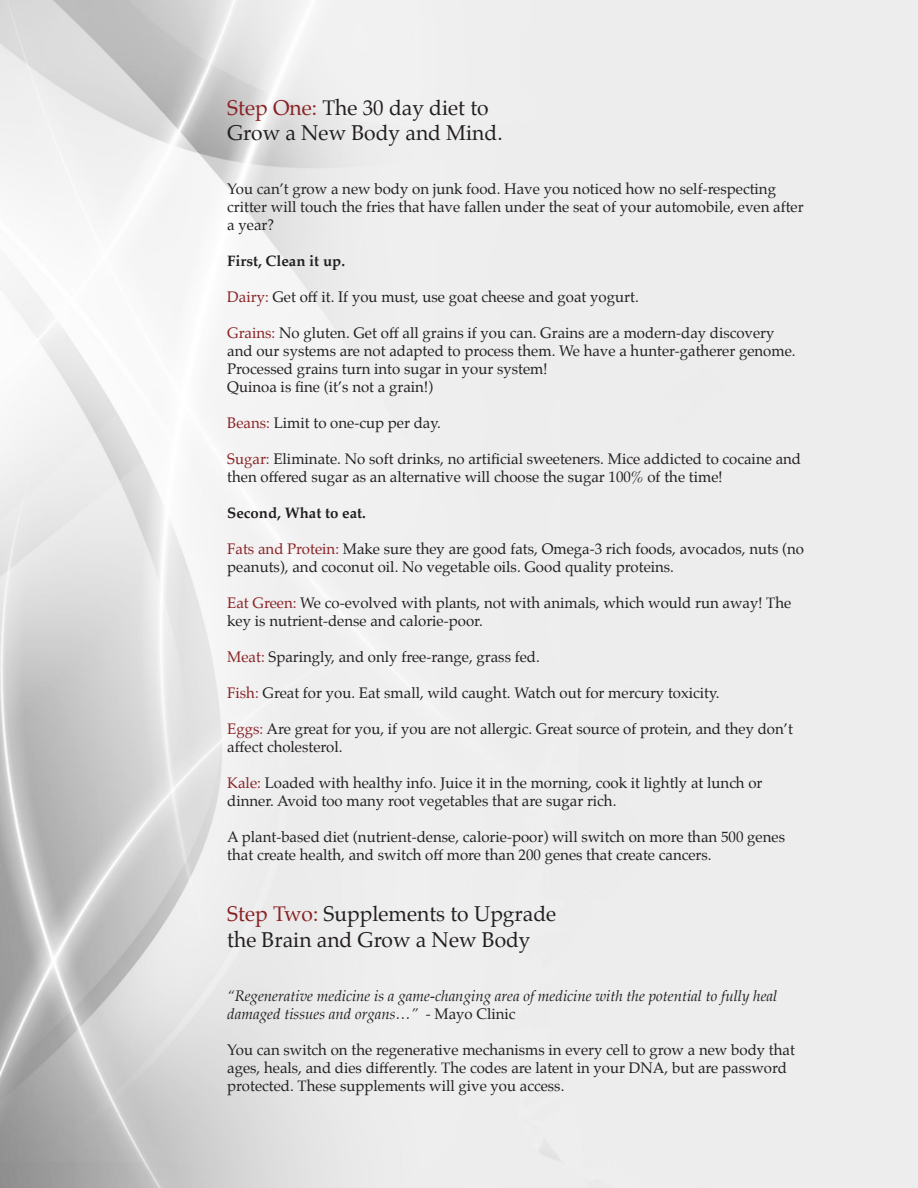
<style>
.page{position:relative;width:918px;height:1188px;background:#fff}
.page>*{position:absolute;margin:0;border:0;box-sizing:border-box;transform-origin:0 0}
.t1{font:21px "Palatino";color:#231f20}
.t2{font:15px/18px "Palatino";color:#231f20}
.t3{font:italic 15px/18px "Palatino";color:#231f20}
.t4{font:700 15px "Palatino";color:#231f20}
.s1{color:#892124}
.s2{color:#8a2225}
.s3{color:#882124}
.s4{font-style:normal}
</style>
<div class="page">
<p class="t1" style="left:227px;top:90px;width:263px"><span class="s1">Step One:</span> The 30 day diet to</p>
<p class="t1" style="left:227px;top:116px;width:277px">Grow a New Body and Mind.</p>
<p class="t2" style="left:227px;top:180px;width:578px">You can’t grow a new body on junk food. Have you noticed how no self-respecting critter will touch the fries that have fallen under the seat of your automobile, even after a year?</p>
<p class="t4" style="left:227px;top:248px;width:119px">First, Clean it up.</p>
<p class="t2" style="left:227px;top:288px;width:413px"><span class="s1">Dairy:</span> Get off it. If you must, use goat cheese and goat yogurt.</p>
<p class="t2" style="left:227px;top:324px;width:570px"><span class="s1">Grains:</span> No gluten. Get off all grains if you can. Grains are a modern-day discovery and our systems are not adapted to process them. We have a hunter-gatherer genome.<br>Processed grains turn into sugar in your system!</p>
<p class="t2" style="left:227px;top:378px;width:207px">Quinoa is fine (it’s not a grain!)</p>
<p class="t2" style="left:227px;top:414px;width:215px"><span class="s2">Beans:</span> Limit to one-cup per day.</p>
<p class="t2" style="left:227px;top:450px;width:575px"><span class="s3">Sugar:</span> Eliminate. No soft drinks, no artificial sweeteners. Mice addicted to cocaine and then offered sugar as an alternative will choose the sugar 100% of the time!</p>
<p class="t4" style="left:227px;top:500px;width:140px">Second, What to eat.</p>
<p class="t2" style="left:227px;top:540px;width:578px"><span class="s1">Fats and Protein:</span> Make sure they are good fats, Omega-3 rich foods, avocados, nuts (no peanuts), and coconut oil. No vegetable oils. Good quality proteins.</p>
<p class="t2" style="left:227px;top:594px;width:566px"><span class="s1">Eat Green:</span> We co-evolved with plants, not with animals, which would run away! The key is nutrient-dense and calorie-poor.</p>
<p class="t2" style="left:227px;top:648px;width:314px"><span class="s1">Meat:</span> Sparingly, and only free-range, grass fed.</p>
<p class="t2" style="left:227px;top:684px;width:494px"><span class="s1">Fish:</span> Great for you. Eat small, wild caught. Watch out for mercury toxicity.</p>
<p class="t2" style="left:227px;top:720px;width:567px"><span class="s1">Eggs:</span> Are great for you, if you are not allergic. Great source of protein, and they don’t affect cholesterol.</p>
<p class="t2" style="left:227px;top:774px;width:537px"><span class="s1">Kale:</span> Loaded with healthy info. Juice it in the morning, cook it lightly at lunch or dinner. Avoid too many root vegetables that are sugar rich.</p>
<p class="t2" style="left:227px;top:828px;width:559px">A plant-based diet (nutrient-dense, calorie-poor) will switch on more than 500 genes that create health, and switch off more than 200 genes that create cancers.</p>
<p class="t1" style="left:227px;top:897px;width:331px"><span class="s1">Step Two:</span> Supplements to Upgrade</p>
<p class="t1" style="left:227px;top:922px;width:305px">the Brain and Grow a New Body</p>
<p class="t3" style="left:227px;top:986px;width:552px">“Regenerative medicine is a game-changing area of medicine with the potential to fully heal damaged tissues and organs…” <span class="s4">- Mayo Clinic</span></p>
<p class="t2" style="left:227px;top:1040px;width:569px">You can switch on the regenerative mechanisms in every cell to grow a new body that ages, heals, and dies differently. The codes are latent in your DNA, but are password protected. These supplements will give you access.</p>
</div>
